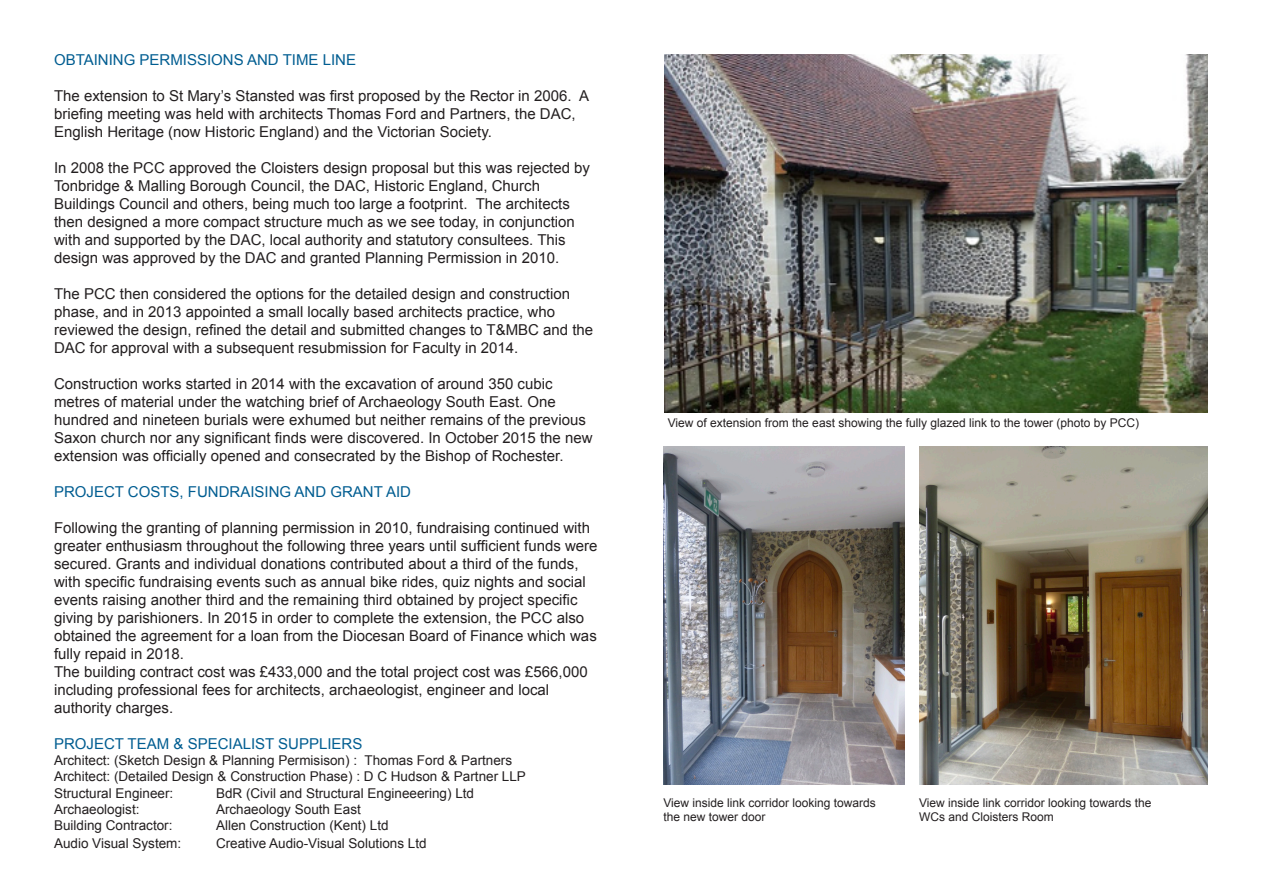
<style>
.page{position:relative;width:1263px;height:893px;background:#fff}
.page>*{position:absolute;margin:0;border:0;box-sizing:border-box;transform-origin:0 0}
.t1{font:15px/18px "Arial";color:#231f20}
.t2{font:15px "Arial";color:#005d91}
.t3{font:13.5px "Arial";color:#231f20}
.t4{font:12px "Arial";color:#231f20}
</style>
<div class="page">
<img style="left:664px;top:54px;width:544px;height:359px">
<img style="left:919px;top:446px;width:289px;height:338px">
<img style="left:663px;top:446px;width:242px;height:338px">
<p class="t2" style="left:54px;top:50px;width:303px">OBTAINING PERMISSIONS AND TIME LINE</p>
<p class="t1" style="left:54px;top:87px;width:537px">The extension to St Mary’s Stansted was first proposed by the Rector in 2006. A briefing meeting was held with architects Thomas Ford and Partners, the DAC,<br>English Heritage (now Historic England) and the Victorian Society.</p>
<p class="t1" style="left:54px;top:159px;width:538px">In 2008 the PCC approved the Cloisters design proposal but this was rejected by<br>Tonbridge &amp; Malling Borough Council, the DAC, Historic England, Church</p>
<p class="t1" style="left:54px;top:195px;width:522px">Buildings Council and others, being much too large a footprint. The architects then designed a more compact structure much as we see today, in conjunction with and supported by the DAC, local authority and statutory consultees. This design was approved by the DAC and granted Planning Permission in 2010.</p>
<p class="t1" style="left:54px;top:285px;width:518px">The PCC then considered the options for the detailed design and construction phase, and in 2013 appointed a small locally based architects practice, who</p>
<p class="t1" style="left:54px;top:321px;width:541px">reviewed the design, refined the detail and submitted changes to T&amp;MBC and the<br>DAC for approval with a subsequent resubmission for Faculty in 2014.</p>
<p class="t1" style="left:54px;top:375px;width:500px">Construction works started in 2014 with the excavation of around 350 cubic</p>
<p class="t1" style="left:54px;top:393px;width:503px">metres of material under the watching brief of Archaeology South East. One</p>
<p class="t1" style="left:54px;top:411px;width:540px">hundred and nineteen burials were exhumed but neither remains of the previous<br>Saxon church nor any significant finds were discovered. In October 2015 the new extension was officially opened and consecrated by the Bishop of Rochester.</p>
<p class="t2" style="left:54px;top:482px;width:358px">PROJECT COSTS, FUNDRAISING AND GRANT AID</p>
<p class="t1" style="left:54px;top:519px;width:545px">Following the granting of planning permission in 2010, fundraising continued with greater enthusiasm throughout the following three years until sufficient funds were secured. Grants and individual donations contributed about a third of the funds, with specific fundraising events such as annual bike rides, quiz nights and social events raising another third and the remaining third obtained by project specific giving by parishioners. In 2015 in order to complete the extension, the PCC also obtained the agreement for a loan from the Diocesan Board of Finance which was fully repaid in 2018.</p>
<p class="t1" style="left:54px;top:663px;width:535px">The building contract cost was £433,000 and the total project cost was £566,000 including professional fees for architects, archaeologist, engineer and local</p>
<p class="t1" style="left:54px;top:699px;width:121px">authority charges.</p>
<p class="t2" style="left:54px;top:734px;width:310px">PROJECT TEAM &amp; SPECIALIST SUPPLIERS</p>
<p class="t3" style="left:54px;top:752px;width:460px">Architect: (Sketch Design &amp; Planning Permisison) : Thomas Ford &amp; Partners</p>
<p class="t3" style="left:54px;top:768px;width:473px">Architect: (Detailed Design &amp; Construction Phase) : D C Hudson &amp; Partner LLP</p>
<p class="t3" style="left:54px;top:784px;width:121px">Structural Engineer:</p>
<p class="t3" style="left:216px;top:784px;width:260px">BdR (Civil and Structural Engineeering) Ltd</p>
<p class="t3" style="left:54px;top:800px;width:87px">Archaeologist:</p>
<p class="t3" style="left:216px;top:800px;width:146px">Archaeology South East</p>
<p class="t3" style="left:54px;top:816px;width:120px">Building Contractor:</p>
<p class="t3" style="left:216px;top:816px;width:174px">Allen Construction (Kent) Ltd</p>
<p class="t3" style="left:54px;top:834px;width:129px">Audio Visual System:</p>
<p class="t3" style="left:216px;top:834px;width:212px">Creative Audio-Visual Solutions Ltd</p>
<p class="t4" style="left:668px;top:415px;width:473px">View of extension from the east showing the fully glazed link to the tower (photo by PCC)</p>
<p class="t4" style="left:663px;top:795px;width:214px">View inside link corridor looking towards</p>
<p class="t4" style="left:663px;top:809px;width:104px">the new tower door</p>
<p class="t4" style="left:919px;top:795px;width:234px">View inside link corridor looking towards the</p>
<p class="t4" style="left:919px;top:809px;width:136px">WCs and Cloisters Room</p>
</div>
